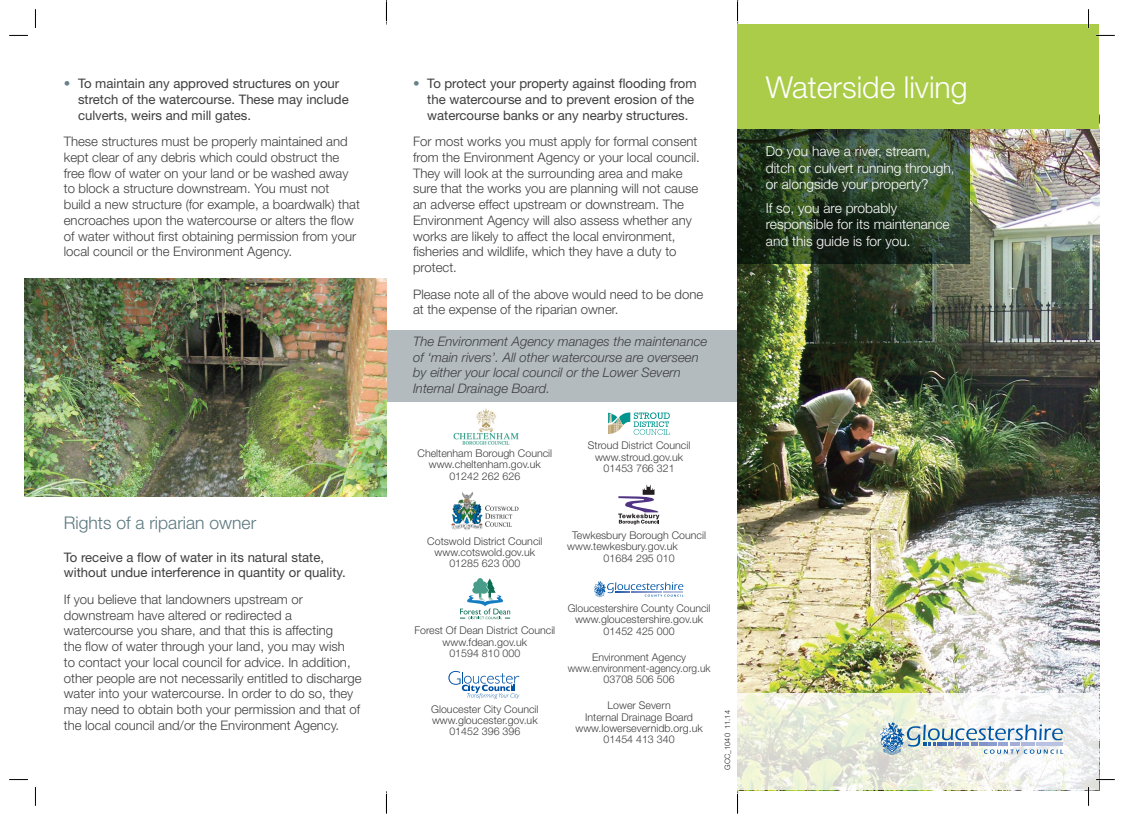
<style>
.page{position:relative;width:1124px;height:815px;background:#fff}
.page>*{position:absolute;margin:0;border:0;box-sizing:border-box;transform-origin:0 0}
.t1{font:300 30.25px "Helvetica Neue";color:#fff}
.t2{font:300 17.5px "Helvetica Neue";color:#5a787f}
.t3{font:300 13.75px/16.5px "Helvetica Neue";color:#fff}
.t4{font:300 13.12px/15.8px "Helvetica Neue";color:#3e3e3f}
.t5{font:13.12px/15.8px "Helvetica Neue";color:#3e3e3f}
.t6{font:italic 300 13.12px/15.8px "Helvetica Neue";color:#3e3e3f}
.t7{font:300 10.62px/11.2px "Helvetica Neue";color:#3e3e3f;text-align:center}
.t8{font:300 7.5px "Helvetica Neue";color:#231f20}
.s1{color:#698189}
</style>
<div class="page">
<div style="left:386px;top:330px;width:351px;height:71px;background:#b3bbbf"></div>
<img style="left:738px;top:129px;width:360px;height:564px">
<svg style="left:738px;top:129px;width:231px;height:135px;background:#2c4229"></svg>
<svg style="left:738px;top:693px;width:360px;height:97px"></svg>
<div style="left:737px;top:25px;width:361px;height:104px;background:#aacc48"></div>
<svg style="left:879px;top:722px;width:184px;height:33px"></svg>
<hr style="left:1020px;top:743px;width:14px;height:3px;background:#adb8dc">
<hr style="left:1036px;top:743px;width:26px;height:3px;background:#b9c2e1">
<img style="left:25px;top:279px;width:360px;height:217px">
<img style="left:453px;top:409px;width:65px;height:36px">
<img style="left:451px;top:492px;width:68px;height:38px">
<svg style="left:460px;top:578px;width:50px;height:41px"></svg>
<svg style="left:608px;top:412px;width:61px;height:23px"></svg>
<svg style="left:618px;top:485px;width:41px;height:39px"></svg>
<svg style="left:448px;top:671px;width:71px;height:28px"></svg>
<svg style="left:594px;top:581px;width:89px;height:16px"></svg>
<svg style="left:9px;top:35px;width:19px;height:1px"></svg>
<svg style="left:1096px;top:35px;width:18px;height:1px"></svg>
<svg style="left:9px;top:779px;width:19px;height:1px"></svg>
<svg style="left:1095px;top:779px;width:19px;height:1px"></svg>
<svg style="left:35px;top:9px;width:1px;height:19px"></svg>
<svg style="left:35px;top:787px;width:1px;height:19px"></svg>
<svg style="left:1087px;top:9px;width:2px;height:19px"></svg>
<svg style="left:1087px;top:787px;width:2px;height:19px"></svg>
<svg style="left:385px;top:0;width:2px;height:813px"></svg>
<svg style="left:736px;top:0;width:2px;height:813px"></svg>
<p class="t5" style="left:78px;top:76px;width:272px;text-indent:-14px"><span class="s1">•</span> To maintain any approved structures on your stretch of the watercourse. These may include culverts, weirs and mill gates.</p>
<p class="t4" style="left:64px;top:133px;width:297px">These structures must be properly maintained and kept clear of any debris which could obstruct the free flow of water on your land or be washed away to block a structure downstream. You must not<br>build a new structure (for example, a boardwalk) that encroaches upon the watercourse or alters the flow of water without first obtaining permission from your local council or the Environment Agency.</p>
<h2 class="t2" style="left:64px;top:513px;width:194px">Rights of a riparian owner</h2>
<p class="t5" style="left:64px;top:549px;width:283px">To receive a flow of water in its natural state, without undue interference in quantity or quality.</p>
<p class="t4" style="left:64px;top:591px;width:299px">If you believe that landowners upstream or downstream have altered or redirected a watercourse you share, and that this is affecting<br>the flow of water through your land, you may wish<br>to contact your local council for advice. In addition, other people are not necessarily entitled to discharge water into your watercourse. In order to do so, they may need to obtain both your permission and that of the local council and/or the Environment Agency.</p>
<p class="t5" style="left:427px;top:76px;width:271px;text-indent:-14px"><span class="s1">•</span> To protect your property against flooding from the watercourse and to prevent erosion of the watercourse banks or any nearby structures.</p>
<p class="t4" style="left:413px;top:133px;width:288px">For most works you must apply for formal consent from the Environment Agency or your local council.<br>They will look at the surrounding area and make sure that the works you are planning will not cause an adverse effect upstream or downstream. The Environment Agency will also assess whether any works are likely to affect the local environment, fisheries and wildlife, which they have a duty to protect.</p>
<p class="t4" style="left:413px;top:286px;width:292px">Please note all of the above would need to be done at the expense of the riparian owner.</p>
<p class="t6" style="left:413px;top:333px;width:296px">The Environment Agency manages the maintenance of ‘main rivers’. All other watercourse are overseen by either your local council or the Lower Severn Internal Drainage Board.</p>
<p class="t7" style="left:417px;top:448px;width:136px">Cheltenham Borough Council www.cheltenham.gov.uk<br>01242 262 626</p>
<p class="t7" style="left:588px;top:440px;width:104px">Stroud District Council www.stroud.gov.uk<br>01453 766 321</p>
<p class="t7" style="left:427px;top:535px;width:117px">Cotswold District Council www.cotswold.gov.uk<br>01285 623 000</p>
<p class="t7" style="left:572px;top:529px;width:135px">Tewkesbury Borough Council</p>
<p class="t7" style="left:567px;top:541px;width:112px">www.tewkesbury.gov.uk</p>
<p class="t7" style="left:603px;top:552px;width:72px">01684 295 010</p>
<p class="t7" style="left:414px;top:625px;width:142px">Forest Of Dean District Council www.fdean.gov.uk<br>01594 810 000</p>
<p class="t7" style="left:431px;top:703px;width:109px">Gloucester City Council www.gloucester.gov.uk<br>01452 396 396</p>
<p class="t7" style="left:567px;top:602px;width:144px">Gloucestershire County Council www.gloucestershire.gov.uk<br>01452 425 000</p>
<p class="t7" style="left:567px;top:651px;width:144px">Environment Agency www.environment-agency.org.uk<br>03708 506 506</p>
<p class="t7" style="left:575px;top:700px;width:129px">Lower Severn<br>Internal Drainage Board www.lowersevernidb.org.uk<br>01454 413 340</p>
<p class="t8" style="left:722px;top:770px;width:61px;rotate:-90deg">GCC_1040 11.14</p>
<h1 class="t1" style="left:765px;top:69px;width:203px">Waterside living</h1>
<p class="t3" style="left:765px;top:143px;width:190px">Do you have a river, stream, ditch or culvert running through, or alongside your property?</p>
<p class="t3" style="left:765px;top:199px;width:185px">If so, you are probably responsible for its maintenance and this guide is for you.</p>
</div>
